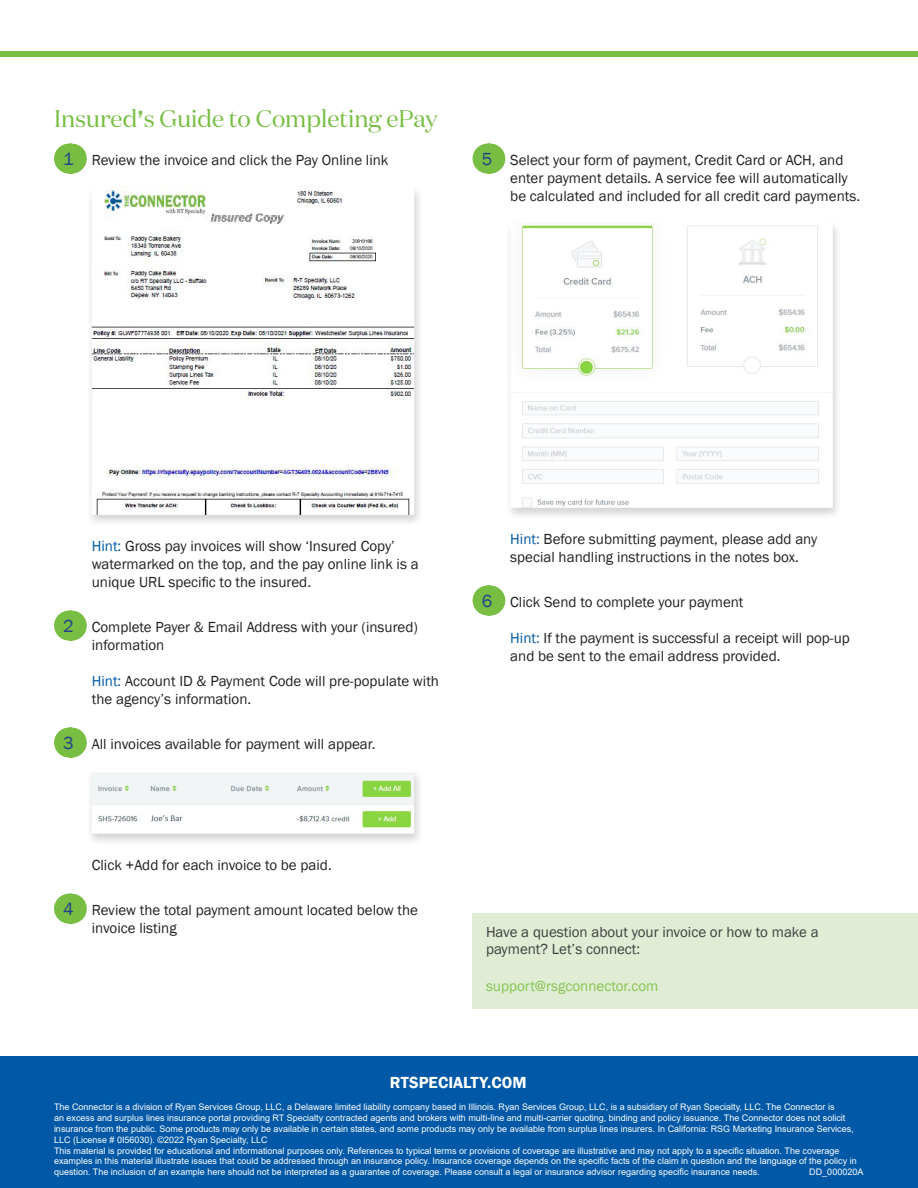
<style>
.page{position:relative;width:918px;height:1188px;background:#fff}
.page>*{position:absolute;margin:0;border:0;box-sizing:border-box;transform-origin:0 0}
.t1{font:24px "Domaine Display Test";color:#77be42}
.Bold_Header{font:600 16.5px "Franklin Gothic";color:#fff}
.t2{font:15px/18px "Franklin Gothic";color:#231f20}
.Bold_Header-2{font:15px/16.5px "Franklin Gothic";color:#3e3e3f}
.Bold_Header-3{font:15px "Franklin Gothic";color:#84c451}
.Disclaimer{font:9px/10.8px "Arial";color:#fff}
.s1{font-family:"Franklin Gothic";font-weight:600}
.s2{font-size:18px;color:#253f8e}
.s3{color:#0158a6}
</style>
<div class="page">
<div style="left:0;top:1057px;width:918px;height:131px;background:#0158a6"></div>
<svg style="left:70px;top:144px;width:1px;height:30px"></svg>
<hr style="left:69px;top:144px;width:1px;height:30px;background:#77be42">
<hr style="left:71px;top:144px;width:1px;height:30px;background:#77be42">
<svg style="left:70px;top:611px;width:1px;height:30px"></svg>
<hr style="left:69px;top:611px;width:1px;height:30px;background:#77be42">
<hr style="left:71px;top:611px;width:1px;height:30px;background:#77be42">
<svg style="left:70px;top:728px;width:1px;height:30px"></svg>
<hr style="left:69px;top:728px;width:1px;height:30px;background:#77be42">
<hr style="left:71px;top:728px;width:1px;height:30px;background:#77be42">
<svg style="left:70px;top:894px;width:1px;height:30px"></svg>
<hr style="left:69px;top:894px;width:1px;height:30px;background:#77be42">
<hr style="left:71px;top:894px;width:1px;height:30px;background:#77be42">
<div style="left:86px;top:184px;width:338px;height:344px;background:#231f20;opacity:.2"></div>
<img style="left:91px;top:186px;width:323px;height:329px">
<div style="left:86px;top:768px;width:338px;height:79px;background:#231f20;opacity:.2"></div>
<img style="left:91px;top:770px;width:323px;height:64px">
<div style="left:0;top:51px;width:918px;height:6px;background:#77be42"></div>
<div style="left:472px;top:913px;width:446px;height:95px;background:#e0edd4"></div>
<hr style="left:488px;top:144px;width:1px;height:30px;background:#77be42">
<hr style="left:489px;top:144px;width:1px;height:30px;background:#77be42">
<hr style="left:488px;top:586px;width:1px;height:30px;background:#77be42">
<hr style="left:489px;top:586px;width:1px;height:30px;background:#77be42">
<div style="left:504px;top:220px;width:338px;height:300px;background:#231f20;opacity:.2"></div>
<img style="left:510px;top:222px;width:323px;height:286px">
<p class="t1" style="left:54px;top:103px;width:385px">Insured<span class="s1">’</span>s Guide to Completing ePay</p>
<p class="t2" style="left:63px;top:151px;width:327px"><span class="s2">1</span> Review the invoice and click the Pay Online link</p>
<p class="t2" style="left:510px;top:151px;width:351px;text-indent:-28px"><span class="s2">5</span> Select your form of payment, Credit Card or ACH, and enter payment details. A service fee will automatically be calculated and included for all credit card payments.</p>
<p class="t2" style="left:92px;top:537px;width:328px"><span class="s3">Hint:</span> Gross pay invoices will show ‘Insured Copy’ watermarked on the top, and the pay online link is a unique URL specific to the insured.</p>
<p class="t2" style="left:92px;top:618px;width:328px;text-indent:-28px"><span class="s2">2</span> Complete Payer &amp; Email Address with your (insured) information</p>
<p class="t2" style="left:92px;top:672px;width:349px"><span class="s3">Hint:</span> Account ID &amp; Payment Code will pre-populate with the agency’s information.</p>
<p class="t2" style="left:63px;top:735px;width:314px"><span class="s2">3</span> All invoices available for payment will appear.</p>
<p class="t2" style="left:92px;top:856px;width:241px">Click +Add for each invoice to be paid.</p>
<p class="t2" style="left:92px;top:901px;width:328px;text-indent:-28px"><span class="s2">4</span> Review the total payment amount located below the invoice listing</p>
<p class="t2" style="left:510px;top:530px;width:309px"><span class="s3">Hint:</span> Before submitting payment, please add any special handling instructions in the notes box.</p>
<p class="t2" style="left:482px;top:593px;width:263px"><span class="s2">6</span> Click Send to complete your payment</p>
<p class="t2" style="left:510px;top:629px;width:341px"><span class="s3">Hint:</span> If the payment is successful a receipt will pop-up and be sent to the email address provided.</p>
<p class="Bold_Header-2" style="left:486px;top:924px;width:334px">Have a question about your invoice or how to make a payment? Let’s connect:</p>
<p class="Bold_Header-3" style="left:486px;top:977px;width:174px">support@rsgconnector.com</p>
<p class="Bold_Header" style="left:390px;top:1072px;width:138px">RTSPECIALTY.COM</p>
<p class="Disclaimer" style="left:54px;top:1102px;width:801px">The Connector is a division of Ryan Services Group, LLC, a Delaware limited liability company based in Illinois. Ryan Services Group, LLC, is a subsidiary of Ryan Specialty, LLC. The Connector is<br>an excess and surplus lines insurance portal providing RT Specialty contracted agents and brokers with multi-line and multi-carrier quoting, binding and policy issuance. The Connector does not solicit insurance from the public. Some products may only be available in certain states, and some products may only be available from surplus lines insurers. In California: RSG Marketing Insurance Services, LLC (License # 0I56030). ©2022 Ryan Specialty, LLC</p>
<p class="Disclaimer" style="left:54px;top:1145px;width:804px">This material is provided for educational and informational purposes only. References to typical terms or provisions of coverage are illustrative and may not apply to a specific situation. The coverage examples in this material illustrate issues that could be addressed through an insurance policy. Insurance coverage depends on the specific facts of the claim in question and the language of the policy in question. The inclusion of an example here should not be interpreted as a guarantee of coverage. Please consult a legal or insurance advisor regarding specific insurance needs.</p>
<p class="Disclaimer" style="left:809px;top:1167px;width:56px">DD_000020A</p>
</div>
